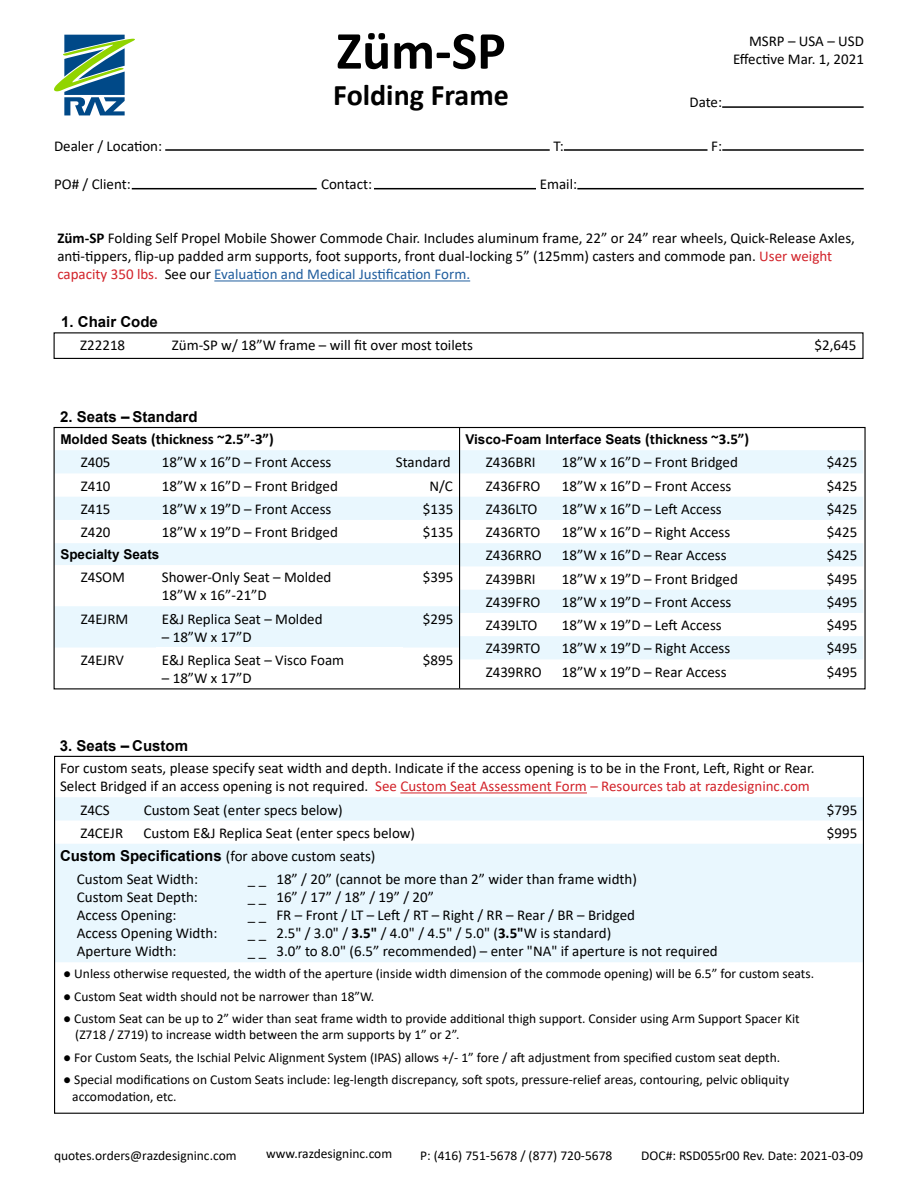
<style>
.page{position:relative;width:918px;height:1188px;background:#fff}
.page>*{position:absolute;margin:0;border:0;box-sizing:border-box;transform-origin:0 0}
.t1{font:700 54px "Calibri";color:#000}
.t2{font:700 30px "Calibri";color:#000}
.t3{font:15px/18px "Calibri";color:#000}
.t4{font:700 15px "Arial";color:#000}
.t5{font:700 15px/23.2px "Calibri";color:#000}
.t6{font:13.5px/16.2px "Calibri";color:#000}
.t7{font:700 13.5px "Arial";color:#000}
.s1{font-weight:700}
.s2{color:#d2232a}
.s3{color:#215e9e}
.s4{font-size:15.75px}
.s5{font-family:"Arial";font-size:13.5px}
.s6{font-weight:400}
.s7{font-family:"Calibri";font-size:15px}
.s8{font-family:"Arial";font-weight:700}
</style>
<div class="page">
<hr style="left:214px;top:280px;width:256px;height:1px;background:#215e9e">
<svg style="left:56px;top:450px;width:403px;height:198px;fill:#e9f7fe"></svg>
<svg style="left:460px;top:450px;width:403px;height:209px;fill:#e9f7fe"></svg>
<svg style="left:56px;top:797px;width:806px;height:165px;background:#ecf8fe"></svg>
<hr style="left:400px;top:792px;width:187px;height:1px;background:#d2232a">
<hr style="left:165px;top:149px;width:385px;height:2px;background:#000">
<hr style="left:132px;top:188px;width:185px;height:1px;background:#000">
<hr style="left:374px;top:188px;width:162px;height:1px;background:#000">
<hr style="left:577px;top:188px;width:287px;height:1px;background:#000">
<hr style="left:564px;top:149px;width:144px;height:2px;background:#000">
<hr style="left:722px;top:149px;width:142px;height:2px;background:#000">
<hr style="left:722px;top:106px;width:142px;height:2px;background:#000">
<div style="left:54px;top:332px;width:810px;height:27px;border:1px solid #000"></div>
<div style="left:54px;top:427px;width:812px;height:262px;border:1px solid #000"></div>
<hr style="left:459px;top:427px;width:1px;height:261px;background:#000">
<svg style="left:54px;top:35px;width:81px;height:80px"></svg>
<h1 class="t1" style="left:336px;top:13px;width:171px">Züm-SP</h1>
<h2 class="t2" style="left:333px;top:73px;width:177px">Folding Frame</h2>
<p class="t3" style="left:689px;top:93px;width:34px">Date:</p>
<p class="t3" style="left:54px;top:136px;width:110px">Dealer / Location:</p>
<p class="t3" style="left:54px;top:174px;width:78px">PO# / Client:</p>
<p class="t3" style="left:321px;top:174px;width:53px">Contact:</p>
<p class="t3" style="left:540px;top:174px;width:39px">Email:</p>
<p class="t3" style="left:554px;top:136px;width:12px">T:</p>
<p class="t3" style="left:711px;top:136px;width:12px">F:</p>
<p class="t3" style="left:733px;top:31px;width:132px;text-align:right">MSRP – USA – USD<br>Effective Mar. 1, 2021</p>
<p class="t3" style="left:57px;top:229px;width:799px"><span class="s1">Züm-SP</span> Folding Self Propel Mobile Shower Commode Chair. Includes aluminum frame, 22” or 24” rear wheels, Quick-Release Axles, anti-tippers, flip-up padded arm supports, foot supports, front dual-locking 5” (125mm) casters and commode pan. <span class="s2">User weight capacity 350 lbs.</span> See our <span class="s3">Evaluation and Medical Justification Form.</span></p>
<p class="t4" style="left:61px;top:311px;width:98px">1. Chair Code</p>
<p class="t3" style="left:80px;top:335px;width:47px">Z22218</p>
<p class="t3" style="left:172px;top:335px;width:303px">Züm-SP w/ 18”W frame – will fit over most toilets</p>
<p class="t3" style="left:815px;top:335px;width:43px">$2,645</p>
<p class="t4" style="left:60px;top:407px;width:139px">2. Seats <span class="s4">–</span> Standard</p>
<p class="t5" style="left:81px;top:427px;width:195px;text-indent:-20px"><span class="s5">Molded Seats</span> (thickness ~2.5”-3”)<br><span class="s6">Z405</span></p>
<p class="t3" style="left:162px;top:453px;width:171px">18”W x 16”D – Front Access</p>
<p class="t3" style="left:396px;top:453px;width:56px">Standard</p>
<p class="t3" style="left:81px;top:476px;width:31px">Z410</p>
<p class="t3" style="left:162px;top:476px;width:178px">18”W x 16”D – Front Bridged</p>
<p class="t3" style="left:429px;top:476px;width:25px">N/C</p>
<p class="t3" style="left:81px;top:500px;width:31px">Z415</p>
<p class="t3" style="left:162px;top:500px;width:171px">18”W x 19”D – Front Access</p>
<p class="t3" style="left:423px;top:500px;width:32px">$135</p>
<p class="t3" style="left:81px;top:523px;width:31px">Z420</p>
<p class="t3" style="left:162px;top:523px;width:178px">18”W x 19”D – Front Bridged</p>
<p class="t3" style="left:423px;top:523px;width:32px">$135</p>
<p class="t7" style="left:60px;top:545px;width:101px">Specialty Seats</p>
<p class="t3" style="left:81px;top:568px;width:46px">Z4SOM</p>
<p class="t3" style="left:162px;top:568px;width:171px">Shower-Only Seat – Molded<br>18”W x 16”-21”D</p>
<p class="t3" style="left:423px;top:568px;width:32px">$395</p>
<p class="t3" style="left:81px;top:609px;width:49px">Z4EJRM</p>
<p class="t3" style="left:162px;top:609px;width:162px">E&amp;J Replica Seat – Molded</p>
<p class="t3" style="left:162px;top:627px;width:91px">– 18”W x 17”D</p>
<p class="t3" style="left:423px;top:609px;width:32px">$295</p>
<p class="t3" style="left:81px;top:650px;width:45px">Z4EJRV</p>
<p class="t3" style="left:162px;top:650px;width:184px">E&amp;J Replica Seat – Visco Foam</p>
<p class="t3" style="left:162px;top:668px;width:91px">– 18”W x 17”D</p>
<p class="t3" style="left:423px;top:650px;width:32px">$895</p>
<p class="t7" style="left:465px;top:430px;width:285px">Visco-Foam Interface Seats <span class="s7">(thickness ~3.5”)</span></p>
<p class="t3" style="left:486px;top:453px;width:51px">Z436BRI</p>
<p class="t3" style="left:562px;top:453px;width:178px">18”W x 16”D – Front Bridged</p>
<p class="t3" style="left:827px;top:453px;width:32px">$425</p>
<p class="t3" style="left:486px;top:476px;width:56px">Z436FRO</p>
<p class="t3" style="left:562px;top:476px;width:171px">18”W x 16”D – Front Access</p>
<p class="t3" style="left:827px;top:476px;width:32px">$425</p>
<p class="t3" style="left:486px;top:500px;width:53px">Z436LTO</p>
<p class="t3" style="left:562px;top:500px;width:161px">18”W x 16”D – Left Access</p>
<p class="t3" style="left:827px;top:500px;width:32px">$425</p>
<p class="t3" style="left:486px;top:523px;width:56px">Z436RTO</p>
<p class="t3" style="left:562px;top:523px;width:170px">18”W x 16”D – Right Access</p>
<p class="t3" style="left:827px;top:523px;width:32px">$425</p>
<p class="t3" style="left:486px;top:546px;width:57px">Z436RRO</p>
<p class="t3" style="left:562px;top:546px;width:166px">18”W x 16”D – Rear Access</p>
<p class="t3" style="left:827px;top:546px;width:32px">$425</p>
<p class="t3" style="left:486px;top:569px;width:51px">Z439BRI</p>
<p class="t3" style="left:562px;top:569px;width:178px">18”W x 19”D – Front Bridged</p>
<p class="t3" style="left:827px;top:569px;width:32px">$495</p>
<p class="t3" style="left:486px;top:593px;width:56px">Z439FRO</p>
<p class="t3" style="left:562px;top:593px;width:171px">18”W x 19”D – Front Access</p>
<p class="t3" style="left:827px;top:593px;width:32px">$495</p>
<p class="t3" style="left:486px;top:616px;width:53px">Z439LTO</p>
<p class="t3" style="left:562px;top:616px;width:161px">18”W x 19”D – Left Access</p>
<p class="t3" style="left:827px;top:616px;width:32px">$495</p>
<p class="t3" style="left:486px;top:639px;width:56px">Z439RTO</p>
<p class="t3" style="left:562px;top:639px;width:170px">18”W x 19”D – Right Access</p>
<p class="t3" style="left:827px;top:639px;width:32px">$495</p>
<p class="t3" style="left:486px;top:662px;width:57px">Z439RRO</p>
<p class="t3" style="left:562px;top:662px;width:166px">18”W x 19”D – Rear Access</p>
<p class="t3" style="left:827px;top:662px;width:32px">$495</p>
<p class="t4" style="left:60px;top:735px;width:130px">3. Seats <span class="s4">–</span> Custom</p>
<p class="t3" style="left:60px;top:759px;width:756px">For custom seats, please specify seat width and depth. Indicate if the access opening is to be in the Front, Left, Right or Rear.<br>Select Bridged if an access opening is not required. <span class="s2">See Custom Seat Assessment Form – Resources tab at razdesigninc.com</span></p>
<p class="t3" style="left:80px;top:800px;width:31px">Z4CS</p>
<p class="t3" style="left:144px;top:800px;width:201px">Custom Seat (enter specs below)</p>
<p class="t3" style="left:827px;top:800px;width:32px">$795</p>
<p class="t3" style="left:80px;top:823px;width:44px">Z4CEJR</p>
<p class="t3" style="left:144px;top:823px;width:273px">Custom E&amp;J Replica Seat (enter specs below)</p>
<p class="t3" style="left:827px;top:823px;width:32px">$995</p>
<p class="t3" style="left:77px;top:844px;width:300px;line-height:23.2px;text-indent:-17px"><span class="s8">Custom Specifications</span> (for above custom seats)<br>Custom Seat Width:</p>
<p class="t3" style="left:77px;top:888px;width:142px">Custom Seat Depth:<br>Access Opening:<br>Access Opening Width:<br>Aperture Width:</p>
<p class="t3" style="left:248px;top:870px;width:471px">_ _ 18” / 20” (cannot be more than 2” wider than frame width)<br>_ _ 16” / 17” / 18” / 19” / 20”<br>_ _ FR – Front / LT – Left / RT – Right / RR – Rear / BR – Bridged<br>_ _ 2.5" / 3.0" / <span class="s1">3.5"</span> / 4.0" / 4.5" / 5.0" (<span class="s1">3.5"</span>W is standard)<br>_ _ 3.0” to 8.0" (6.5” recommended) – enter "NA" if aperture is not required</p>
<p class="t6" style="left:63px;top:965px;width:753px">● Unless otherwise requested, the width of the aperture (inside width dimension of the commode opening) will be 6.5” for custom seats.</p>
<p class="t6" style="left:63px;top:988px;width:313px">● Custom Seat width should not be narrower than 18”W.</p>
<p class="t6" style="left:75px;top:1010px;width:726px;text-indent:-12px">● Custom Seat can be up to 2” wider than seat frame width to provide additional thigh support. Consider using Arm Support Spacer Kit (Z718 / Z719) to increase width between the arm supports by 1” or 2”.</p>
<p class="t6" style="left:63px;top:1049px;width:719px">● For Custom Seats, the Ischial Pelvic Alignment System (IPAS) allows +/- 1” fore / aft adjustment from specified custom seat depth.</p>
<p class="t6" style="left:72px;top:1071px;width:719px;text-indent:-9px">● Special modifications on Custom Seats include: leg-length discrepancy, soft spots, pressure-relief areas, contouring, pelvic obliquity accomodation, etc.</p>
<p class="t6" style="left:54px;top:1147px;width:184px">quotes.orders@razdesigninc.com</p>
<p class="t6" style="left:266px;top:1145px;width:127px">www.razdesigninc.com</p>
<p class="t6" style="left:420px;top:1147px;width:194px">P: (416) 751-5678 / (877) 720-5678</p>
<p class="t6" style="left:641px;top:1147px;width:224px">DOC#: RSD055r00 Rev. Date: 2021-03-09</p>
</div>
